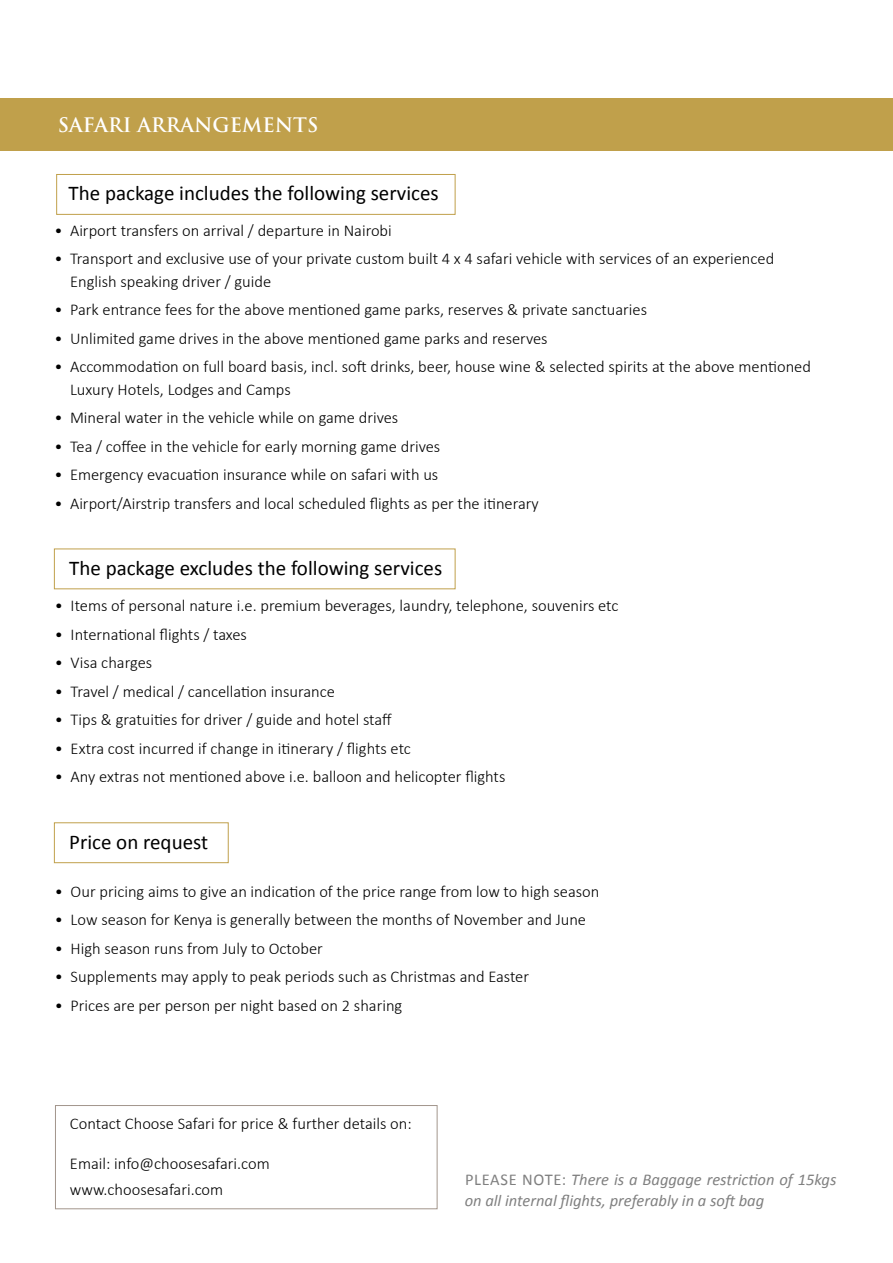
<style>
.page{position:relative;width:893px;height:1263px;background:#fff}
.page>*{position:absolute;margin:0;border:0;box-sizing:border-box;transform-origin:0 0}
.t1{font:21px "Calibri";color:#000}
.t2{font:700 19.5px "Trajan Pro";color:#fff}
.t3{font:300 16.5px/22.5px "Calibri";color:#000}
.t4{font:italic 16.5px/21px "Calibri";color:#808080}
.s1{font-style:normal}
</style>
<div class="page">
<div style="left:0;top:98px;width:893px;height:52px;background:#c0a04b"></div>
<div style="left:56px;top:174px;width:399px;height:41px;border:1px solid #c0a04b"></div>
<div style="left:54px;top:822px;width:175px;height:41px;border:1px solid #c0a04b"></div>
<div style="left:55px;top:1105px;width:382px;height:104px;border:1px solid #a2968c"></div>
<p class="t2" style="left:58px;top:113px;width:262px">SAFARI ARRANGEMENTS</p>
<p class="t1" style="left:69px;top:180px;width:372px">The package includes the following services</p>
<p class="t3" style="left:54px;top:219px;width:339px">• Airport transfers on arrival / departure in Nairobi</p>
<p class="t3" style="left:70px;top:247px;width:706px;text-indent:-16px">• Transport and exclusive use of your private custom built 4 x 4 safari vehicle with services of an experienced<br>English speaking driver / guide</p>
<p class="t3" style="left:54px;top:298px;width:594px">• Park entrance fees for the above mentioned game parks, reserves &amp; private sanctuaries</p>
<p class="t3" style="left:54px;top:327px;width:495px">• Unlimited game drives in the above mentioned game parks and reserves</p>
<p class="t3" style="left:70px;top:355px;width:742px;text-indent:-16px">• Accommodation on full board basis, incl. soft drinks, beer, house wine &amp; selected spirits at the above mentioned<br>Luxury Hotels, Lodges and Camps</p>
<p class="t3" style="left:54px;top:406px;width:345px">• Mineral water in the vehicle while on game drives</p>
<p class="t3" style="left:54px;top:435px;width:387px">• Tea / coffee in the vehicle for early morning game drives</p>
<p class="t3" style="left:54px;top:463px;width:385px">• Emergency evacuation insurance while on safari with us</p>
<p class="t3" style="left:54px;top:492px;width:486px">• Airport/Airstrip transfers and local scheduled flights as per the itinerary</p>
<p class="t1" style="left:69px;top:555px;width:374px">The package excludes the following services</p>
<p class="t3" style="left:55px;top:594px;width:565px">• Items of personal nature i.e. premium beverages, laundry, telephone, souvenirs etc</p>
<p class="t3" style="left:55px;top:623px;width:193px">• International flights / taxes</p>
<p class="t3" style="left:55px;top:651px;width:99px">• Visa charges</p>
<p class="t3" style="left:55px;top:680px;width:281px">• Travel / medical / cancellation insurance</p>
<p class="t3" style="left:55px;top:708px;width:338px">• Tips &amp; gratuities for driver / guide and hotel staff</p>
<p class="t3" style="left:55px;top:737px;width:357px">• Extra cost incurred if change in itinerary / flights etc</p>
<p class="t3" style="left:55px;top:765px;width:452px">• Any extras not mentioned above i.e. balloon and helicopter flights</p>
<p class="t1" style="left:69px;top:829px;width:140px">Price on request</p>
<p class="t3" style="left:55px;top:880px;width:546px">• Our pricing aims to give an indication of the price range from low to high season</p>
<p class="t3" style="left:55px;top:908px;width:533px">• Low season for Kenya is generally between the months of November and June</p>
<p class="t3" style="left:55px;top:937px;width:269px">• High season runs from July to October</p>
<p class="t3" style="left:55px;top:965px;width:476px">• Supplements may apply to peak periods such as Christmas and Easter</p>
<p class="t3" style="left:55px;top:994px;width:349px">• Prices are per person per night based on 2 sharing</p>
<p class="t3" style="left:70px;top:1112px;width:343px">Contact Choose Safari for price &amp; further details on:</p>
<p class="t3" style="left:70px;top:1151px;width:201px;line-height:25.5px">Email: info@choosesafari.com www.choosesafari.com</p>
<p class="t4" style="left:465px;top:1169px;width:373px"><span class="s1">Pl eas e Not e:</span> There is a Baggage restriction of 15kgs on all internal flights, preferably in a soft bag</p>
</div>
